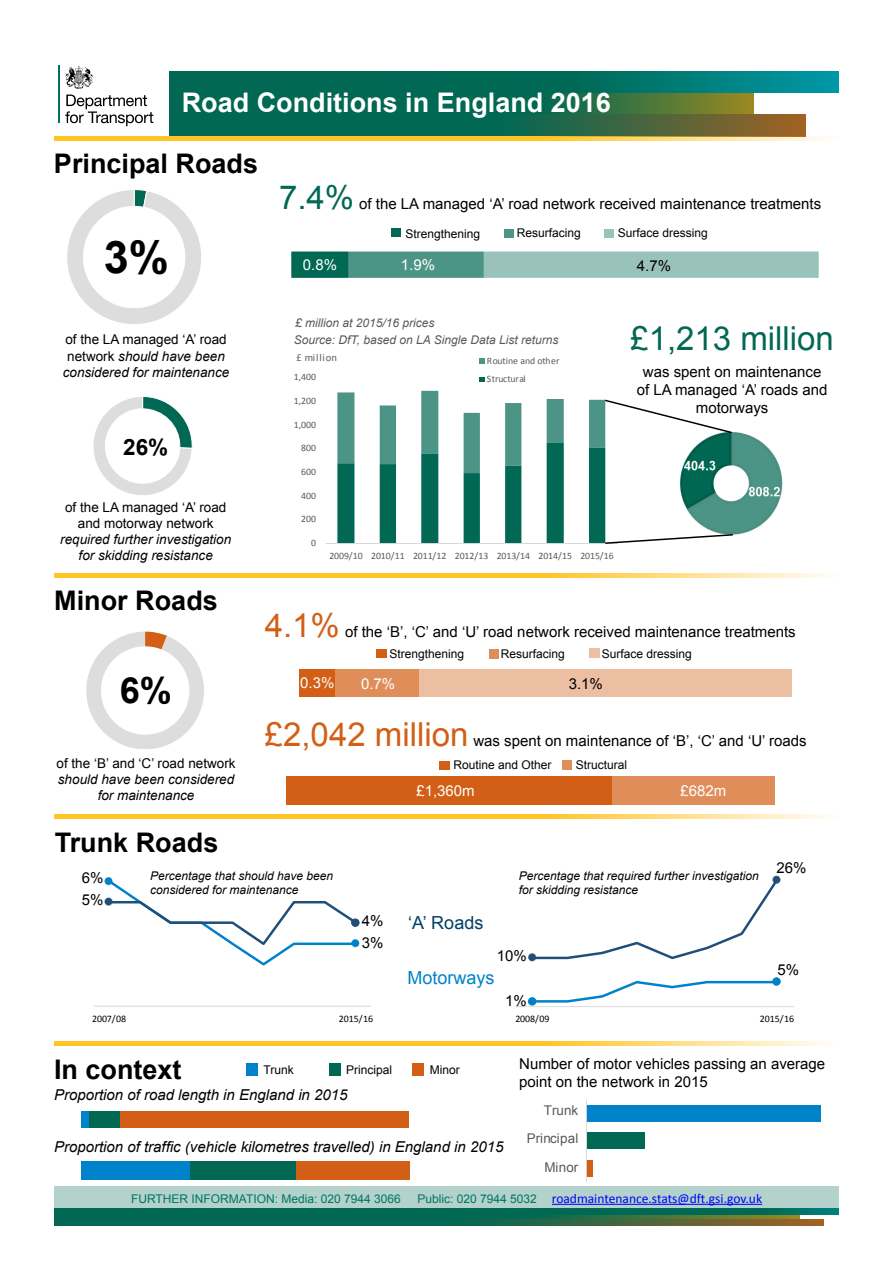
<style>
.page{position:relative;width:893px;height:1263px;background:#fff}
.page>*{position:absolute;margin:0;border:0;box-sizing:border-box;transform-origin:0 0}
.t1{font:700 45px "Arial";color:#000}
.t2{font:700 36px "Arial";color:#000}
.t3{font:33px "Arial";color:#006853}
.t4{font:700 27px "Arial";color:#000}
.t5{font:700 27px "Arial";color:#fff}
.t6{font:700 22.5px "Arial";color:#000}
.t7{font:18px "Arial";color:#0082ca}
.t8{font:18px "Arial";color:#004165}
.t9{font:15px/18px "Arial";color:#000}
.t10{font:italic 15px "Arial";color:#000}
.t11{font:15px "Arial";color:#fff}
.t12{font:italic 13.5px/16.2px "Arial";color:#000;text-align:center}
.t13{font:13.5px/16.2px "Arial";color:#000;text-align:center}
.t14{font:13.5px "Calibri";color:#00f}
.t15{font:13.35px "Arial";letter-spacing:.005em;color:#595959}
.t16{font:12px "Arial";color:#000}
.t17{font:italic 12px/14.4px "Arial";color:#000}
.t18{font:italic 12px "Arial";color:#58595b}
.t19{font:12px "Arial";color:#007662}
.t20{font:10.65px "Calibri";letter-spacing:.08em;color:#595959}
.t21{font:9.9px "Calibri";letter-spacing:-.005em;color:#000}
.t22{font:9.75px/18.3px "Calibri";letter-spacing:-.005em;color:#595959}
.t23{font:8.25px "Arial";color:#000}
.s1{font-size:33px;color:#006853}
.s2{font-style:normal}
.s3{font-size:33px;color:#d25f15}
</style>
<div class="page">
<svg style="left:54px;top:573px;width:774px;height:4px;background:#ffce4b"></svg>
<div style="left:55px;top:1186px;width:784px;height:23px;background:#b3d2cb"></div>
<svg style="left:170px;top:93px;width:584px;height:21px;background:#1b6d4a"></svg>
<svg style="left:170px;top:114px;width:635px;height:22px;background:#256647"></svg>
<svg style="left:170px;top:71px;width:669px;height:22px;background:#007164"></svg>
<svg style="left:54px;top:1214px;width:746px;height:6px;background:#186b4b"></svg>
<svg style="left:54px;top:1220px;width:769px;height:5px;background:#256647"></svg>
<svg style="left:54px;top:1209px;width:784px;height:5px;background:#006955"></svg>
<svg style="left:54px;top:136px;width:774px;height:5px;background:#fac945"></svg>
<hr style="left:552px;top:1204px;width:210px;height:1px;background:#00f">
<svg style="left:54px;top:1041px;width:773px;height:4px;background:#ffce4b"></svg>
<hr style="left:58px;top:66px;width:2px;height:57px;background:#007161">
<svg style="left:65px;top:95px;width:88px;height:31px"></svg>
<svg style="left:65px;top:66px;width:28px;height:23px"></svg>
<svg style="left:67px;top:189px;width:134px;height:135px"></svg>
<svg style="left:93px;top:396px;width:100px;height:99px"></svg>
<img style="left:291px;top:251px;width:528px;height:27px">
<img style="left:734px;top:432px;width:49px;height:103px">
<svg style="left:337px;top:391px;width:397px;height:153px"></svg>
<svg style="left:86px;top:631px;width:118px;height:117px"></svg>
<div style="left:377px;top:649px;width:10px;height:9px;background:#d25f15"></div>
<div style="left:489px;top:649px;width:10px;height:9px;background:#df8e5a"></div>
<div style="left:589px;top:648px;width:10px;height:10px;background:#edbfa2"></div>
<svg style="left:299px;top:669px;width:493px;height:28px;background:#e8af8b"></svg>
<svg style="left:286px;top:760px;width:489px;height:45px"></svg>
<svg style="left:94px;top:877px;width:277px;height:130px"></svg>
<svg style="left:515px;top:875px;width:279px;height:132px"></svg>
<svg style="left:81px;top:1161px;width:329px;height:19px;background:#486d64"></svg>
<svg style="left:586px;top:1099px;width:235px;height:83px"></svg>
<svg style="left:54px;top:814px;width:774px;height:5px;background:#ffce4b"></svg>
<div style="left:391px;top:228px;width:10px;height:9px;background:#006853"></div>
<div style="left:504px;top:229px;width:10px;height:8px;background:#4c9586"></div>
<div style="left:604px;top:229px;width:10px;height:8px;background:#9ac3ba"></div>
<div style="left:439px;top:761px;width:11px;height:9px;background:#d25f15"></div>
<div style="left:246px;top:1063px;width:11px;height:12px;background:#0082ca"></div>
<div style="left:329px;top:1063px;width:12px;height:12px;background:#006853"></div>
<div style="left:412px;top:1063px;width:12px;height:12px;background:#d25f15"></div>
<div style="left:562px;top:760px;width:9px;height:9px;background:#df8e5a"></div>
<svg style="left:81px;top:1111px;width:328px;height:17px;background:#b9601f"></svg>
<p class="t5" style="left:182px;top:85px;width:431px">Road Conditions in England 2016</p>
<p class="t4" style="left:54px;top:146px;width:206px">Principal Roads</p>
<p class="t9" style="left:279px;top:195px;width:544px"><span class="s1">7.4%</span> of the LA managed ‘A’ road network received maintenance treatments</p>
<h1 class="t1" style="left:104px;top:227px;width:67px">3%</h1>
<p class="t12" style="left:63px;top:332px;width:168px"><span class="s2">of the LA managed ‘A’ road network</span> should have been considered for maintenance</p>
<h3 class="t6" style="left:123px;top:432px;width:47px">26%</h3>
<p class="t13" style="left:65px;top:499px;width:163px">of the LA managed ‘A’ road and motorway network</p>
<p class="t12" style="left:60px;top:531px;width:173px">required further investigation for skidding resistance</p>
<p class="t4" style="left:54px;top:582px;width:165px">Minor Roads</p>
<h2 class="t2" style="left:120px;top:667px;width:54px">6%</h2>
<p class="t16" style="left:405px;top:226px;width:76px">Strengthening</p>
<p class="t16" style="left:517px;top:225px;width:66px">Resurfacing</p>
<p class="t16" style="left:618px;top:225px;width:92px">Surface dressing</p>
<p class="t11" style="left:303px;top:255px;width:36px">0.8%</p>
<p class="t11" style="left:401px;top:255px;width:36px">1.9%</p>
<p class="t9" style="left:637px;top:257px;width:36px">4.7%</p>
<p class="t18" style="left:295px;top:315px;width:141px">£ million at 2015/16 prices</p>
<p class="t18" style="left:294px;top:332px;width:266px">Source: DfT, based on LA Single Data List returns</p>
<p class="t20" style="left:297px;top:350px;width:42px">£ million</p>
<p class="t22" style="left:487px;top:351px;width:74px">Routine and other<br>Structural</p>
<p class="t22" style="left:294px;top:368px;width:24px">1,400</p>
<p class="t22" style="left:294px;top:392px;width:24px">1,200</p>
<p class="t22" style="left:294px;top:415px;width:24px">1,000</p>
<p class="t22" style="left:301px;top:439px;width:16px">800</p>
<p class="t22" style="left:301px;top:463px;width:16px">600</p>
<p class="t22" style="left:301px;top:486px;width:16px">400</p>
<p class="t22" style="left:301px;top:510px;width:16px">200</p>
<p class="t22" style="left:311px;top:534px;width:6px">0</p>
<p class="t22" style="left:329px;top:546px;width:286px">2009/10 2010/11 2011/12 2012/13 2013/14 2014/15 2015/16</p>
<p class="t3" style="left:630px;top:317px;width:205px">£1,213 million</p>
<p class="t9" style="left:637px;top:363px;width:192px;text-align:center">was spent on maintenance of LA managed ‘A’ roads and motorways</p>
<p class="t9" style="left:265px;top:623px;width:532px"><span class="s3">4.1%</span> of the ‘B’, ‘C’ and ‘U’ road network received maintenance treatments</p>
<p class="t11" style="left:300px;top:673px;width:36px">0.3%</p>
<p class="t11" style="left:361px;top:673px;width:36px">0.7%</p>
<p class="t9" style="left:569px;top:675px;width:36px">3.1%</p>
<p class="t16" style="left:389px;top:646px;width:76px">Strengthening</p>
<p class="t16" style="left:501px;top:646px;width:66px">Resurfacing</p>
<p class="t16" style="left:602px;top:646px;width:92px">Surface dressing</p>
<p class="t9" style="left:265px;top:732px;width:543px"><span class="s3">£2,042 million</span> was spent on maintenance of ‘B’, ‘C’ and ‘U’ roads</p>
<p class="t13" style="left:57px;top:755px;width:181px">of the ‘B’ and ‘C’ road network</p>
<p class="t12" style="left:58px;top:771px;width:178px">should have been considered for maintenance</p>
<p class="t11" style="left:416px;top:780px;width:60px">£1,360m</p>
<p class="t11" style="left:680px;top:780px;width:47px">£682m</p>
<p class="t16" style="left:453px;top:757px;width:100px">Routine and Other</p>
<p class="t16" style="left:576px;top:757px;width:53px">Structural</p>
<p class="t4" style="left:55px;top:824px;width:165px">Trunk Roads</p>
<p class="t9" style="left:82px;top:867px;width:23px;line-height:21.5px">6%<br>5%</p>
<p class="t17" style="left:150px;top:869px;width:184px">Percentage that should have been considered for maintenance</p>
<p class="t9" style="left:362px;top:912px;width:23px">4%</p>
<p class="t9" style="left:362px;top:933px;width:23px">3%</p>
<p class="t21" style="left:92px;top:1012px;width:36px">2007/08</p>
<p class="t21" style="left:339px;top:1012px;width:36px">2015/16</p>
<p class="t8" style="left:408px;top:911px;width:77px">‘A’ Roads</p>
<p class="t17" style="left:519px;top:868px;width:242px">Percentage that required further investigation for skidding resistance</p>
<p class="t9" style="left:497px;top:946px;width:32px">10%</p>
<p class="t7" style="left:407px;top:966px;width:89px">Motorways</p>
<p class="t9" style="left:505px;top:991px;width:23px">1%</p>
<p class="t9" style="left:777px;top:859px;width:32px">26%</p>
<p class="t9" style="left:778px;top:961px;width:23px">5%</p>
<p class="t21" style="left:515px;top:1012px;width:36px">2008/09</p>
<p class="t21" style="left:760px;top:1012px;width:36px">2015/16</p>
<p class="t4" style="left:54px;top:1051px;width:129px">In context</p>
<p class="t10" style="left:54px;top:1085px;width:295px">Proportion of road length in England in 2015</p>
<p class="t10" style="left:54px;top:1136px;width:451px">Proportion of traffic (vehicle kilometres travelled) in England in 2015</p>
<p class="t16" style="left:264px;top:1061px;width:32px">Trunk</p>
<p class="t16" style="left:346px;top:1061px;width:48px">Principal</p>
<p class="t16" style="left:430px;top:1061px;width:31px">Minor</p>
<p class="t9" style="left:519px;top:1055px;width:307px">Number of motor vehicles passing an average point on the network in 2015</p>
<p class="t15" style="left:544px;top:1101px;width:36px">Trunk</p>
<p class="t23" style="left:559px;top:1107px;width:22px">Trunk</p>
<p class="t15" style="left:527px;top:1130px;width:53px">Principal</p>
<p class="t23" style="left:549px;top:1135px;width:31px">Princ pa</p>
<p class="t15" style="left:545px;top:1158px;width:35px">Minor</p>
<p class="t23" style="left:559px;top:1162px;width:19px">Mno</p>
<p class="t19" style="left:131px;top:1191px;width:271px">FURTHER INFORMATION: Media: 020 7944 3066</p>
<p class="t19" style="left:417px;top:1191px;width:121px">Public: 020 7944 5032</p>
<p class="t14" style="left:552px;top:1190px;width:212px">roadmaintenance.stats@dft.gsi.gov.uk</p>
</div>
